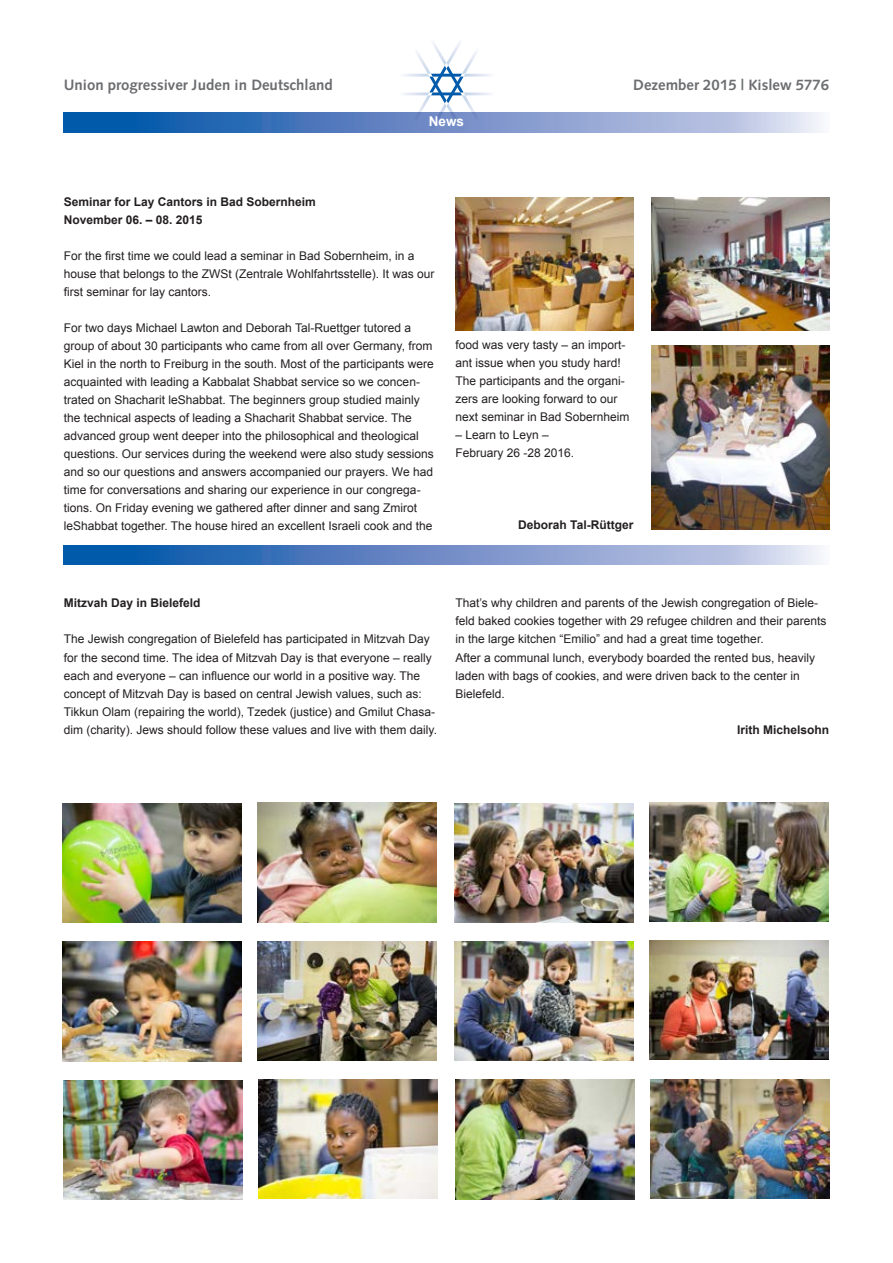
<style>
.page{position:relative;width:893px;height:1263px;background:#fff}
.page>*{position:absolute;margin:0;border:0;box-sizing:border-box;transform-origin:0 0}
.t1{font:700 15px "Syntax";color:#6c6d70}
.t2{font:700 13.5px "Arial";color:#fff}
.t3{font:12px/18px "Arial";color:#231f20}
.t4{font:700 12px "Arial";color:#231f20}
</style>
<div class="page">
<svg style="left:64px;top:113px;width:757px;height:19px;background:#6b91c8"></svg>
<svg style="left:398px;top:42px;width:96px;height:88px"></svg>
<img style="left:455px;top:197px;width:178px;height:133px">
<img style="left:651px;top:346px;width:178px;height:183px">
<img style="left:651px;top:197px;width:178px;height:133px">
<svg style="left:63px;top:545px;width:758px;height:20px;background:#6c90c8"></svg>
<img style="left:63px;top:804px;width:179px;height:119px">
<img style="left:63px;top:942px;width:179px;height:119px">
<img style="left:64px;top:1080px;width:178px;height:119px">
<img style="left:258px;top:803px;width:179px;height:119px">
<img style="left:258px;top:941px;width:179px;height:119px">
<img style="left:259px;top:1080px;width:178px;height:119px">
<img style="left:455px;top:803px;width:178px;height:119px">
<img style="left:455px;top:941px;width:178px;height:119px">
<img style="left:455px;top:1080px;width:179px;height:119px">
<img style="left:650px;top:802px;width:178px;height:119px">
<img style="left:650px;top:941px;width:178px;height:119px">
<img style="left:650px;top:1079px;width:179px;height:119px">
<p class="t1" style="left:64px;top:76px;width:271px">Union progressiver Juden in Deutschland</p>
<p class="t1" style="left:633px;top:76px;width:197px">Dezember 2015 | Kislew 5776</p>
<p class="t2" style="left:429px;top:112px;width:37px">News</p>
<p class="t4" style="left:64px;top:194px;width:254px">Seminar for Lay Cantors in Bad Sobernheim</p>
<p class="t4" style="left:64px;top:212px;width:140px">November 06. – 08. 2015</p>
<p class="t3" style="left:64px;top:247px;width:372px">For the first time we could lead a seminar in Bad Sobernheim, in a house that belongs to the ZWSt (Zentrale Wohlfahrtsstelle). It was our first seminar for lay cantors.</p>
<p class="t3" style="left:64px;top:319px;width:372px">For two days Michael Lawton and Deborah Tal-Ruettger tutored a group of about 30 participants who came from all over Germany, from Kiel in the north to Freiburg in the south. Most of the participants were acquainted with leading a Kabbalat Shabbat service so we concen&shy;trated on Shacharit leShabbat. The beginners group studied mainly the technical aspects of leading a Shacharit Shabbat service. The advanced group went deeper into the philosophical and theological questions. Our services during the weekend were also study sessions and so our questions and answers accompanied our prayers. We had time for conversations and sharing our experience in our congrega&shy;tions. On Friday evening we gathered after dinner and sang Zmirot leShabbat together. The house hired an excellent Israeli cook and the</p>
<p class="t3" style="left:455px;top:336px;width:172px">food was very tasty – an import&shy;ant issue when you study hard!</p>
<p class="t3" style="left:455px;top:372px;width:176px">The participants and the organi&shy;zers are looking forward to our next seminar in Bad Sobernheim</p>
<p class="t3" style="left:455px;top:426px;width:95px">– Learn to Leyn –</p>
<p class="t3" style="left:455px;top:444px;width:120px">February 26 -28 2016.</p>
<p class="t4" style="left:518px;top:517px;width:117px">Deborah Tal-Rüttger</p>
<p class="t4" style="left:64px;top:595px;width:138px">Mitzvah Day in Bielefeld</p>
<p class="t3" style="left:64px;top:630px;width:375px">The Jewish congregation of Bielefeld has participated in Mitzvah Day for the second time. The idea of Mitzvah Day is that everyone – really each and everyone – can influence our world in a positive way. The concept of Mitzvah Day is based on central Jewish values, such as:<br>Tikkun Olam (repairing the world), Tzedek (justice) and Gmilut Chasa&shy;dim (charity). Jews should follow these values and live with them daily.</p>
<p class="t3" style="left:455px;top:594px;width:372px">That’s why children and parents of the Jewish congregation of Biele&shy;feld baked cookies together with 29 refugee children and their parents in the large kitchen “Emilio” and had a great time together.</p>
<p class="t3" style="left:455px;top:648px;width:361px">After a communal lunch, everybody boarded the rented bus, heavily laden with bags of cookies, and were driven back to the center in<br>Bielefeld.</p>
<p class="t4" style="left:737px;top:721px;width:94px">Irith Michelsohn</p>
</div>
